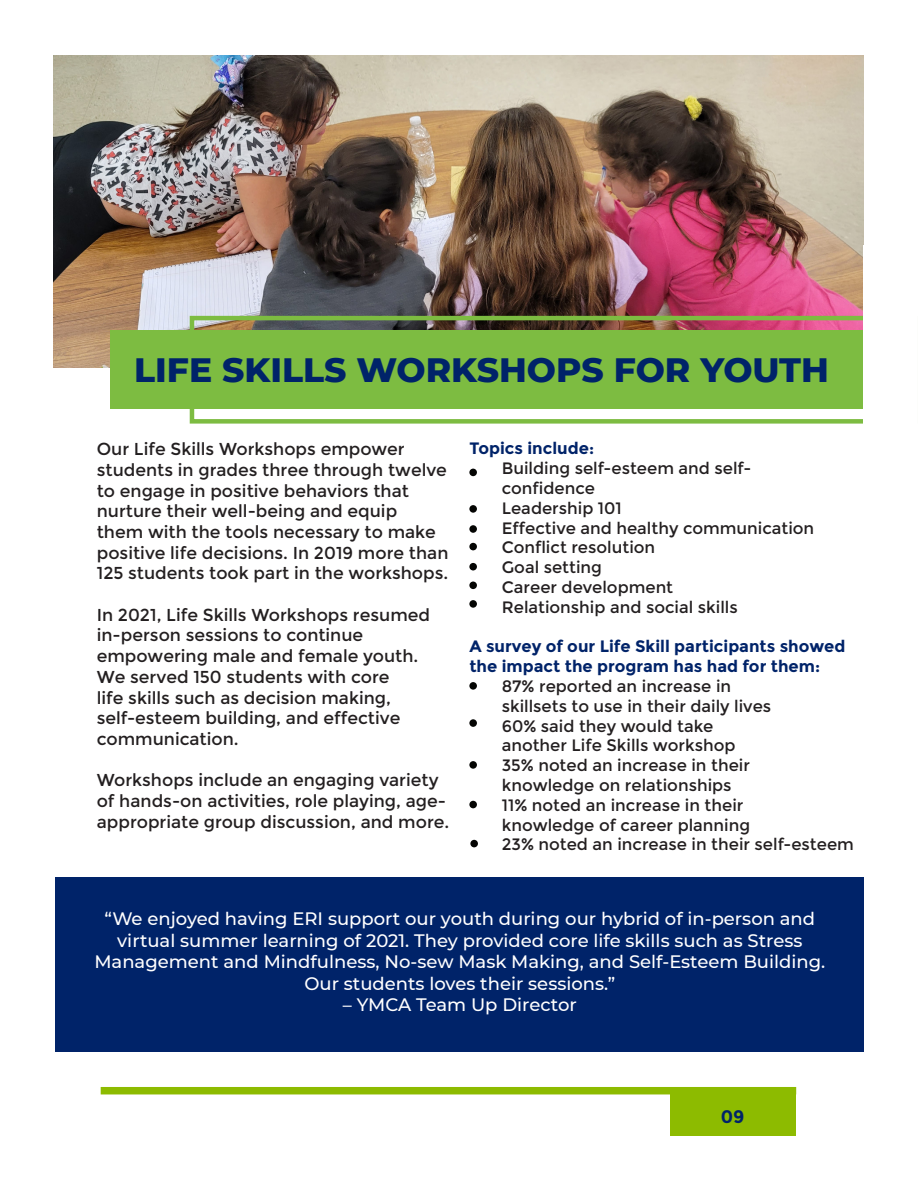
<style>
.page{position:relative;width:918px;height:1188px;background:#fff}
.page>*{position:absolute;margin:0;border:0;box-sizing:border-box;transform-origin:0 0}
.t1{font:800 34.5px "Montserrat";color:#002369}
.t2{font:500 18px/21.6px "Montserrat";color:#fff;text-align:center}
.t3{font:700 18px "Montserrat";color:#002369}
.t4{font:17.25px/20.7px "Montserrat";color:#231f20}
.t5{font:16.5px/19.8px "Montserrat";color:#231f20}
.t6{font:700 16.5px/19.8px "Montserrat";color:#002369}
</style>
<div class="page">
<div style="left:56px;top:877px;width:808px;height:175px;background:#002369"></div>
<img style="left:54px;top:56px;width:810px;height:311px">
<div style="left:101px;top:1087px;width:695px;height:7px;background:#8dbb00"></div>
<div style="left:670px;top:1092px;width:126px;height:44px;background:#8dbb00"></div>
<div style="left:469px;top:469px;width:8px;height:7px;background:#040503;border-radius:50%"></div>
<div style="left:469px;top:505px;width:8px;height:8px;background:#040503;border-radius:50%"></div>
<div style="left:469px;top:525px;width:8px;height:8px;background:#040503;border-radius:50%"></div>
<div style="left:469px;top:543px;width:8px;height:7px;background:#040503;border-radius:50%"></div>
<div style="left:469px;top:563px;width:8px;height:7px;background:#040503;border-radius:50%"></div>
<div style="left:469px;top:582px;width:8px;height:7px;background:#040503;border-radius:50%"></div>
<div style="left:469px;top:600px;width:8px;height:8px;background:#040503;border-radius:50%"></div>
<div style="left:469px;top:682px;width:8px;height:8px;background:#040503;border-radius:50%"></div>
<div style="left:469px;top:719px;width:8px;height:8px;background:#040503;border-radius:50%"></div>
<div style="left:469px;top:761px;width:8px;height:8px;background:#040503;border-radius:50%"></div>
<div style="left:469px;top:801px;width:8px;height:7px;background:#040503;border-radius:50%"></div>
<div style="left:470px;top:840px;width:8px;height:7px;background:#040503;border-radius:50%"></div>
<div style="left:190px;top:316px;width:727px;height:108px;border:4px solid #7dbc41"></div>
<div style="left:110px;top:331px;width:754px;height:78px;background:#7dbc41"></div>
<div style="left:864px;top:246px;width:53px;height:296px;background:#fff"></div>
<p class="t1" style="left:134px;top:344px;width:696px">LIFE SKILLS WORKSHOPS FOR YOUTH</p>
<p class="t4" style="left:97px;top:439px;width:353px">Our Life Skills Workshops empower students in grades three through twelve to engage in positive behaviors that nurture their well-being and equip<br>them with the tools necessary to make positive life decisions. In 2019 more than 125 students took part in the workshops.</p>
<p class="t4" style="left:97px;top:605px;width:335px">In 2021, Life Skills Workshops resumed in-person sessions to continue empowering male and female youth.<br>We served 150 students with core<br>life skills such as decision making, self-esteem building, and effective communication.</p>
<p class="t4" style="left:97px;top:770px;width:354px">Workshops include an engaging variety of hands-on activities, role playing, age&shy;appropriate group discussion, and more.</p>
<p class="t6" style="left:469px;top:439px;width:126px">Topics include:</p>
<p class="t5" style="left:502px;top:459px;width:251px">Building self-esteem and self&shy;confidence</p>
<p class="t5" style="left:502px;top:498px;width:122px">Leadership 101</p>
<p class="t5" style="left:502px;top:518px;width:314px">Effective and healthy communication</p>
<p class="t5" style="left:502px;top:538px;width:155px">Conflict resolution</p>
<p class="t5" style="left:502px;top:558px;width:102px">Goal setting</p>
<p class="t5" style="left:502px;top:578px;width:173px">Career development</p>
<p class="t5" style="left:502px;top:597px;width:237px">Relationship and social skills</p>
<p class="t6" style="left:469px;top:637px;width:378px">A survey of our Life Skill participants showed the impact the program has had for them:</p>
<p class="t5" style="left:502px;top:677px;width:271px">87% reported an increase in skillsets to use in their daily lives</p>
<p class="t5" style="left:502px;top:716px;width:235px">60% said they would take another Life Skills workshop</p>
<p class="t5" style="left:502px;top:756px;width:250px">35% noted an increase in their knowledge on relationships</p>
<p class="t5" style="left:502px;top:795px;width:250px">11% noted an increase in their knowledge of career planning</p>
<p class="t5" style="left:502px;top:835px;width:354px">23% noted an increase in their self-esteem</p>
<p class="t2" style="left:94px;top:907px;width:732px">“We enjoyed having ERI support our youth during our hybrid of in-person and virtual summer learning of 2021. They provided core life skills such as Stress Management and Mindfulness, No-sew Mask Making, and Self-Esteem Building.<br>Our students loves their sessions.”</p>
<p class="t2" style="left:343px;top:993px;width:235px">– YMCA Team Up Director</p>
<p class="t3" style="left:721px;top:1106px;width:25px">09</p>
</div>
